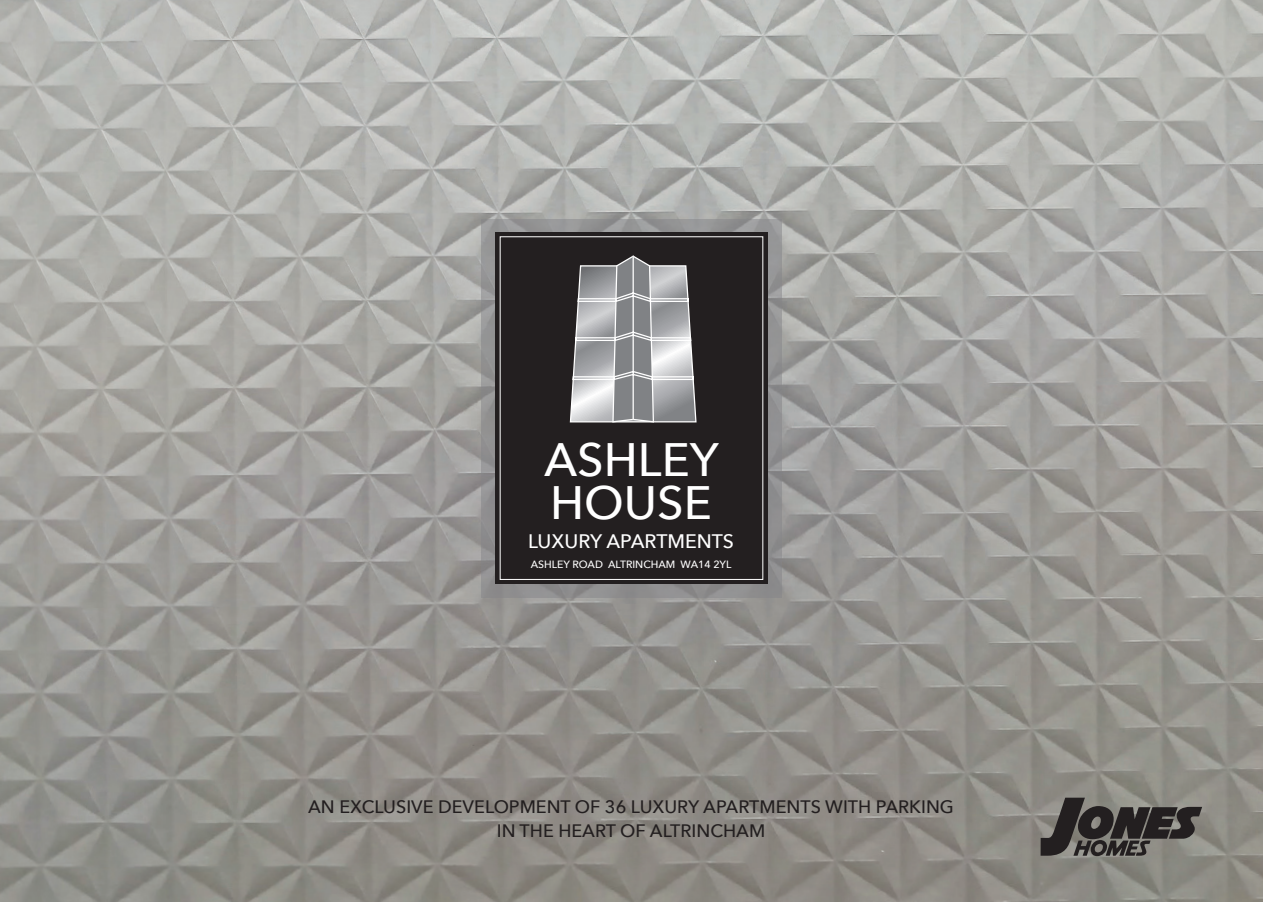
<style>
.page{position:relative;width:1263px;height:902px;background:#fff}
.page>*{position:absolute;margin:0;border:0;box-sizing:border-box;transform-origin:0 0}
.t1{font:500 46.8px "Avenir Next";color:#fff}
.t2{font:500 19.5px "Avenir Next";color:#fff}
.t3{font:500 18px "Avenir Next";color:#231f20}
.t4{font:500 10.5px "Avenir Next";color:#fff}
</style>
<div class="page">
<img style="left:0;top:0;width:1263px;height:901px">
<svg style="left:481px;top:219px;width:300px;height:378px;fill:#929192"></svg>
<div style="left:495px;top:232px;width:273px;height:351px;background:#231f20"></div>
<svg style="left:1040px;top:797px;width:162px;height:59px"></svg>
<svg style="left:570px;top:255px;width:127px;height:167px"></svg>
<p class="t1" style="left:544px;top:420px;width:177px">ASHLEY</p>
<p class="t1" style="left:550px;top:463px;width:163px">HOUSE</p>
<p class="t2" style="left:528px;top:524px;width:207px">LUXURY APARTMENTS</p>
<p class="t4" style="left:531px;top:555px;width:202px">ASHLEY ROAD ALTRINCHAM WA14 2YL</p>
<p class="t3" style="left:308px;top:790px;width:647px">AN EXCLUSIVE DEVELOPMENT OF 36 LUXURY APARTMENTS WITH PARKING</p>
<p class="t3" style="left:497px;top:814px;width:270px">IN THE HEART OF ALTRINCHAM</p>
</div>
